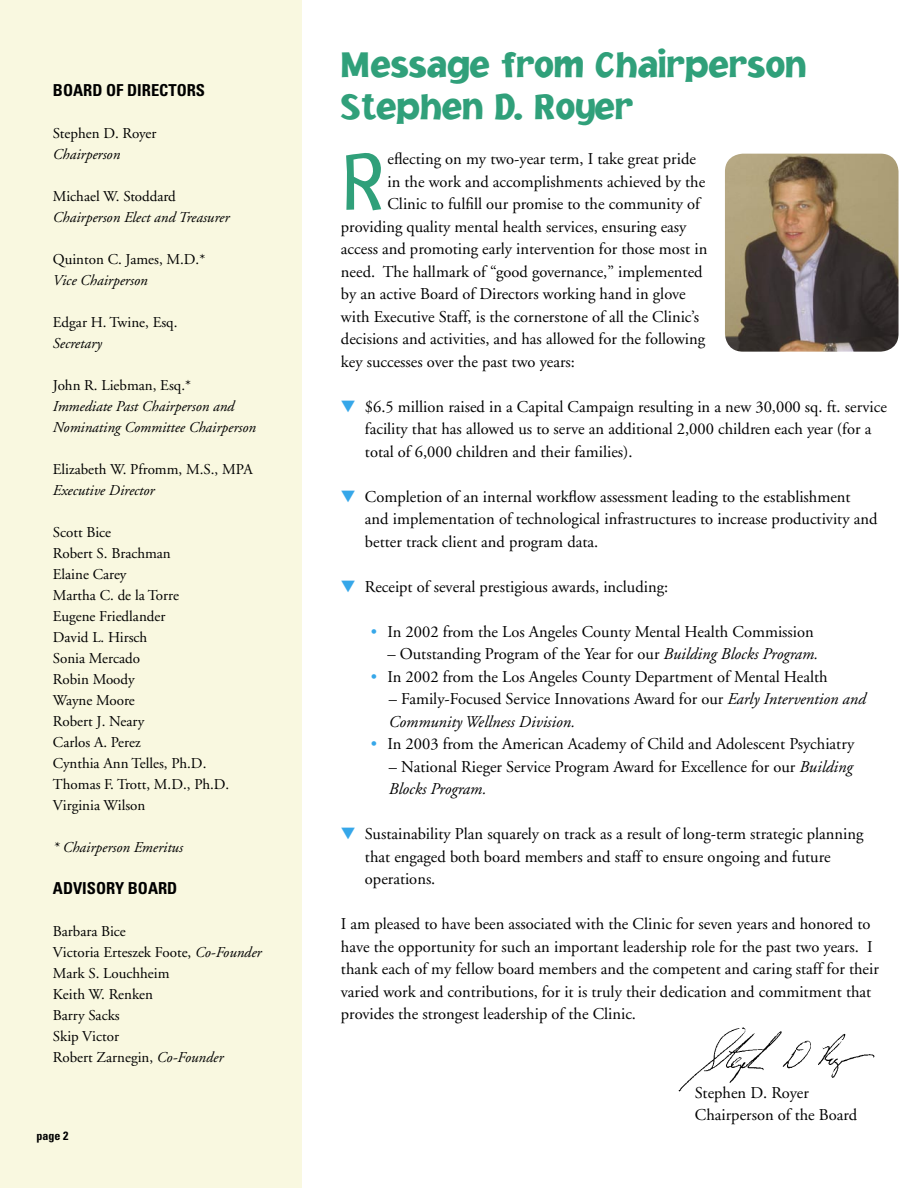
<style>
.page{position:relative;width:918px;height:1188px;background:#fff}
.page>*{position:absolute;margin:0;border:0;box-sizing:border-box;transform-origin:0 0}
.mj_text{font:300 84.3px "Jacoby ICG";color:#30a07a}
.mj_title{font:900 37.5px "Jacoby ICG";color:#30a07a}
.mj_text-2{font:16.5px/22.5px "Adobe Garamond";color:#000}
.mj_text-3{font:italic 16.5px/22.5px "Adobe Garamond";color:#000}
.mj_sub{font:700 condensed 16.5px "Univers";color:#000}
.mj_text-4{font:15px "Adobe Garamond";color:#000}
.mj_text-5{font:italic 15px "Adobe Garamond";color:#000}
.mj_sub-2{font:700 condensed 12px "Univers";color:#000}
.s1{font-style:italic}
.s2{color:#36a7e9}
.s3{font-style:normal}
</style>
<div class="page">
<div style="left:0;top:0;width:301px;height:1188px;background:#f9f8e0"></div>
<img style="left:725px;top:154px;width:174px;height:198px">
<img style="left:678px;top:1027px;width:197px;height:65px">
<p class="mj_sub" style="left:53px;top:80px;width:154px">BOARD OF DIRECTORS</p>
<p class="mj_text-4" style="left:53px;top:125px;width:105px">Stephen D. Royer</p>
<p class="mj_text-5" style="left:53px;top:146px;width:69px">Chairperson</p>
<p class="mj_text-4" style="left:53px;top:188px;width:125px">Michael W. Stoddard</p>
<p class="mj_text-5" style="left:53px;top:209px;width:178px">Chairperson Elect and Treasurer</p>
<p class="mj_text-4" style="left:53px;top:251px;width:154px">Quinton C. James, M.D.*</p>
<p class="mj_text-5" style="left:53px;top:272px;width:96px">Vice Chairperson</p>
<p class="mj_text-4" style="left:53px;top:314px;width:126px">Edgar H. Twine, Esq.</p>
<p class="mj_text-5" style="left:53px;top:335px;width:50px">Secretary</p>
<p class="mj_text-4" style="left:53px;top:377px;width:140px">John R. Liebman, Esq.*</p>
<p class="mj_text-5" style="left:53px;top:398px;width:183px">Immediate Past Chairperson and</p>
<p class="mj_text-5" style="left:53px;top:419px;width:205px">Nominating Committee Chairperson</p>
<p class="mj_text-4" style="left:53px;top:461px;width:201px">Elizabeth W. Pfromm, M.S., MPA</p>
<p class="mj_text-5" style="left:53px;top:482px;width:103px">Executive Director</p>
<p class="mj_text-4" style="left:53px;top:524px;width:60px">Scott Bice</p>
<p class="mj_text-4" style="left:53px;top:545px;width:119px">Robert S. Brachman</p>
<p class="mj_text-4" style="left:53px;top:566px;width:75px">Elaine Carey</p>
<p class="mj_text-4" style="left:53px;top:587px;width:128px">Martha C. de la Torre</p>
<p class="mj_text-4" style="left:53px;top:608px;width:114px">Eugene Friedlander</p>
<p class="mj_text-4" style="left:53px;top:629px;width:96px">David L. Hirsch</p>
<p class="mj_text-4" style="left:53px;top:650px;width:89px">Sonia Mercado</p>
<p class="mj_text-4" style="left:53px;top:671px;width:83px">Robin Moody</p>
<p class="mj_text-4" style="left:53px;top:692px;width:83px">Wayne Moore</p>
<p class="mj_text-4" style="left:53px;top:713px;width:93px">Robert J. Neary</p>
<p class="mj_text-4" style="left:53px;top:734px;width:89px">Carlos A. Perez</p>
<p class="mj_text-4" style="left:53px;top:755px;width:155px">Cynthia Ann Telles, Ph.D.</p>
<p class="mj_text-4" style="left:53px;top:776px;width:178px">Thomas F. Trott, M.D., Ph.D.</p>
<p class="mj_text-4" style="left:53px;top:797px;width:94px">Virginia Wilson</p>
<p class="mj_text-5" style="left:53px;top:839px;width:132px">* Chairperson Emeritus</p>
<p class="mj_sub" style="left:53px;top:878px;width:126px">ADVISORY BOARD</p>
<p class="mj_text-4" style="left:53px;top:923px;width:74px">Barbara Bice</p>
<p class="mj_text-4" style="left:53px;top:944px;width:210px">Victoria Erteszek Foote, <span class="s1">Co-Founder</span></p>
<p class="mj_text-4" style="left:53px;top:965px;width:118px">Mark S. Louchheim</p>
<p class="mj_text-4" style="left:53px;top:986px;width:102px">Keith W. Renken</p>
<p class="mj_text-4" style="left:53px;top:1007px;width:68px">Barry Sacks</p>
<p class="mj_text-4" style="left:53px;top:1028px;width:68px">Skip Victor</p>
<p class="mj_text-4" style="left:53px;top:1049px;width:172px">Robert Zarnegin, <span class="s1">Co-Founder</span></p>
<p class="mj_sub-2" style="left:36px;top:1129px;width:33px">page 2</p>
<p class="mj_title" style="left:341px;top:42px;width:467px">Message from Chairperson</p>
<p class="mj_title" style="left:341px;top:84px;width:294px">Stephen D. Royer</p>
<p class="mj_text" style="left:341px;top:132px;width:48px">R</p>
<p class="mj_text-2" style="left:387px;top:148px;width:310px">eflecting on my two-year term, I take great pride</p>
<p class="mj_text-2" style="left:387px;top:171px;width:319px">in the work and accomplishments achieved by the</p>
<p class="mj_text-2" style="left:387px;top:193px;width:314px">Clinic to fulfill our promise to the community of</p>
<p class="mj_text-2" style="left:341px;top:216px;width:347px">providing quality mental health services, ensuring easy</p>
<p class="mj_text-2" style="left:341px;top:238px;width:368px">access and promoting early intervention for those most in</p>
<p class="mj_text-2" style="left:341px;top:261px;width:363px">need. The hallmark of “good governance,” implemented</p>
<p class="mj_text-2" style="left:341px;top:283px;width:346px">by an active Board of Directors working hand in glove</p>
<p class="mj_text-2" style="left:341px;top:306px;width:360px">with Executive Staff, is the cornerstone of all the Clinic’s</p>
<p class="mj_text-2" style="left:341px;top:328px;width:366px">decisions and activities, and has allowed for the following</p>
<p class="mj_text-2" style="left:341px;top:351px;width:236px">key successes over the past two years:</p>
<p class="mj_text-2" style="left:365px;top:396px;width:524px;text-indent:-24px"><span class="s2">▼</span> $6.5 million raised in a Capital Campaign resulting in a new 30,000 sq. ft. service facility that has allowed us to serve an additional 2,000 children each year (for a total of 6,000 children and their families).</p>
<p class="mj_text-2" style="left:365px;top:486px;width:514px;text-indent:-24px"><span class="s2">▼</span> Completion of an internal workflow assessment leading to the establishment and implementation of technological infrastructures to increase productivity and better track client and program data.</p>
<p class="mj_text-2" style="left:341px;top:576px;width:329px"><span class="s2">▼</span> Receipt of several prestigious awards, including:</p>
<p class="mj_text-2" style="left:371px;top:621px;width:444px"><span class="s2">•</span> In 2002 from the Los Angeles County Mental Health Commission</p>
<p class="mj_text-2" style="left:387px;top:643px;width:433px">– Outstanding Program of the Year for our <span class="s1">Building Blocks Program.</span></p>
<p class="mj_text-2" style="left:371px;top:666px;width:458px"><span class="s2">•</span> In 2002 from the Los Angeles County Department of Mental Health</p>
<p class="mj_text-3" style="left:389px;top:688px;width:479px"><span class="s3">– Family-Focused Service Innovations Award for our</span> Early Intervention and<br>Community Wellness Division.</p>
<p class="mj_text-2" style="left:371px;top:733px;width:485px"><span class="s2">•</span> In 2003 from the American Academy of Child and Adolescent Psychiatry</p>
<p class="mj_text-2" style="left:389px;top:756px;width:465px">– National Rieger Service Program Award for Excellence for our <span class="s1">Building<br>Blocks Program.</span></p>
<p class="mj_text-2" style="left:365px;top:823px;width:500px;text-indent:-24px"><span class="s2">▼</span> Sustainability Plan squarely on track as a result of long-term strategic planning that engaged both board members and staff to ensure ongoing and future operations.</p>
<p class="mj_text-2" style="left:341px;top:913px;width:539px">I am pleased to have been associated with the Clinic for seven years and honored to have the opportunity for such an important leadership role for the past two years. I thank each of my fellow board members and the competent and caring staff for their varied work and contributions, for it is truly their dedication and commitment that provides the strongest leadership of the Clinic.</p>
<p class="mj_text-2" style="left:695px;top:1082px;width:164px">Stephen D. Royer<br>Chairperson of the Board</p>
</div>
